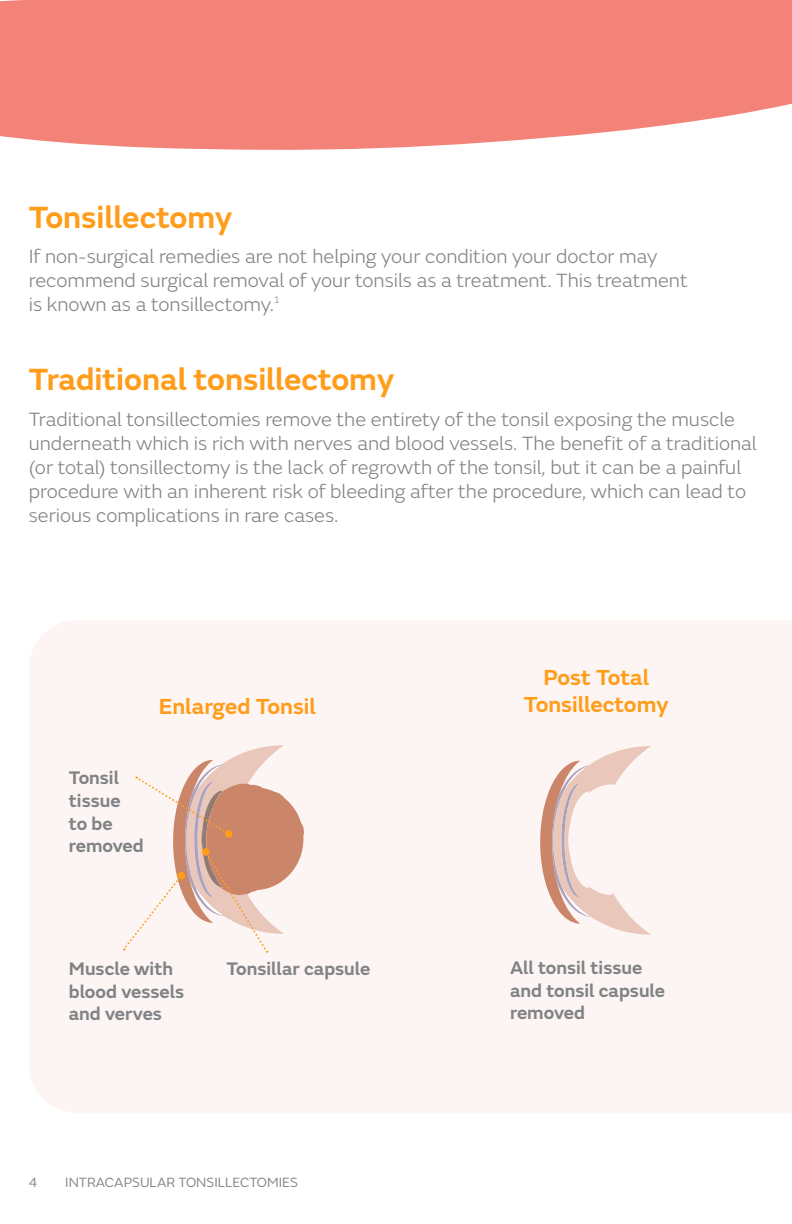
<style>
.page{position:relative;width:792px;height:1224px;background:#fff}
.page>*{position:absolute;margin:0;border:0;box-sizing:border-box;transform-origin:0 0}
.t1{font:600 32px "SN Emeric";color:#ff9d1b}
.t2{font:600 22.8px/27.2px "SN Emeric";color:#ff9d1b;text-align:center}
.t3{font:300 20px/24px "SN Emeric";color:#808285}
.t4{font:600 19px/22.8px "SN Emeric";color:#808285}
.t5{font:14px "FS Emeric";color:#7f8287}
</style>
<div class="page">
<svg style="left:0;top:0;width:792px;height:150px;background:#f38b82"></svg>
<div style="left:29px;top:620px;width:763px;height:493px;background:#fdf5f4"></div>
<svg style="left:540px;top:746px;width:111px;height:189px"></svg>
<svg style="left:123px;top:745px;width:181px;height:208px"></svg>
<div style="left:202px;top:848px;width:8px;height:8px;background:#ff9d1b;border-radius:50%"></div>
<h1 class="t1" style="left:29px;top:197px;width:205px">Tonsillectomy</h1>
<p class="t3" style="left:29px;top:244px;width:661px">If non-surgical remedies are not helping your condition your doctor may recommend surgical removal of your tonsils as a treatment. This treatment is known as a tonsillectomy.<sup>1</sup></p>
<h1 class="t1" style="left:29px;top:359px;width:367px">Traditional tonsillectomy</h1>
<p class="t3" style="left:29px;top:407px;width:729px">Traditional tonsillectomies remove the entirety of the tonsil exposing the muscle underneath which is rich with nerves and blood vessels. The benefit of a traditional (or total) tonsillectomy is the lack of regrowth of the tonsil, but it can be a painful procedure with an inherent risk of bleeding after the procedure, which can lead to serious complications in rare cases.</p>
<p class="t2" style="left:159px;top:692px;width:159px">Enlarged Tonsil</p>
<p class="t4" style="left:69px;top:766px;width:76px">Tonsil tissue to be removed</p>
<p class="t2" style="left:524px;top:664px;width:146px">Post Total<br>Tonsillectomy</p>
<p class="t4" style="left:69px;top:957px;width:117px">Muscle with blood vessels and verves</p>
<p class="t4" style="left:510px;top:956px;width:157px">All tonsil tissue and tonsil capsule removed</p>
<p class="t4" style="left:226px;top:957px;width:145px">Tonsillar capsule</p>
<p class="t5" style="left:29px;top:1173px;width:10px">4</p>
<p class="t5" style="left:65px;top:1173px;width:234px">INTRACAPSULAR TONSILLECTOMIES</p>
</div>
